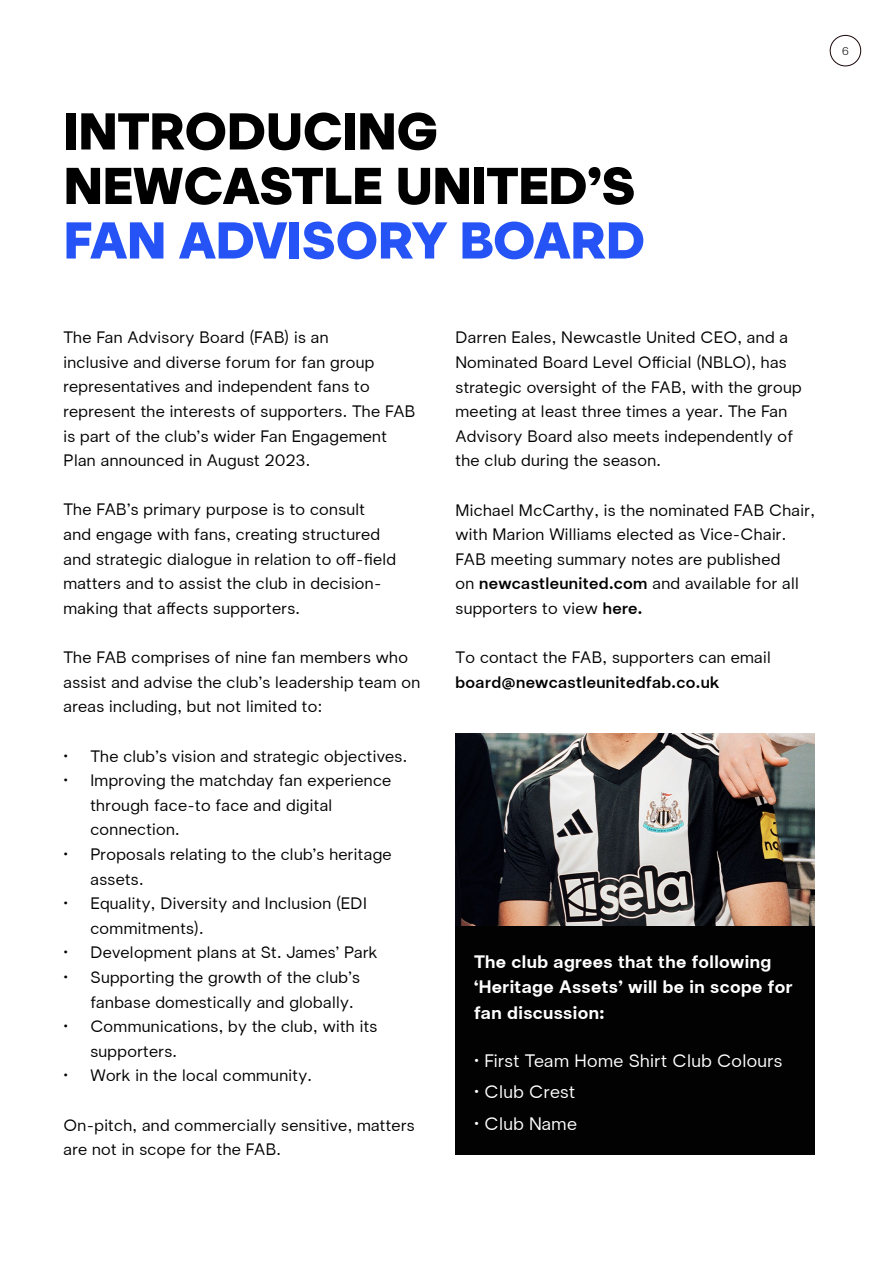
<style>
.page{position:relative;width:893px;height:1263px;background:#fff}
.page>*{position:absolute;margin:0;border:0;box-sizing:border-box;transform-origin:0 0}
.t1{font:900 51.6px/54.4px "PST Mail Sans";color:#000}
.t2{font:900 51.6px "PST Mail Sans";color:#2553f5}
.t3{font:700 18px/25.8px "PST Mail Sans";letter-spacing:.02em;color:#fff}
.t4{font:18px "PST Mail Sans";letter-spacing:.02em;color:#fff}
.t5{font:16.5px/24.6px "PST Mail Sans";letter-spacing:.02em;color:#000}
.t6{font:16.5px "PST Mail Sans Semi";letter-spacing:.02em;color:#000}
.t7{font:300 11.25px "PST Mail Sans";color:#000}
.s1{font-family:"PST Mail Sans Semi"}
</style>
<div class="page">
<div style="left:455px;top:856px;width:360px;height:299px;background:#020203"></div>
<img style="left:455px;top:733px;width:360px;height:192px">
<div style="left:830px;top:35px;width:31px;height:31px;border:1px solid #180607;border-radius:50%"></div>
<h1 class="t1" style="left:64px;top:108px;width:573px">INTRODUCING<br>NEWCASTLE UNITED’S</h1>
<h1 class="t2" style="left:64px;top:209px;width:583px">FAN ADVISORY BOARD</h1>
<p class="t5" style="left:63px;top:326px;width:353px">The Fan Advisory Board (FAB) is an<br>inclusive and diverse forum for fan group representatives and independent fans to represent the interests of supporters. The FAB is part of the club’s wider Fan Engagement Plan announced in August 2023.</p>
<p class="t5" style="left:63px;top:498px;width:334px">The FAB’s primary purpose is to consult and engage with fans, creating structured and strategic dialogue in relation to off-field matters and to assist the club in decision&shy;making that affects supporters.</p>
<p class="t5" style="left:63px;top:646px;width:358px">The FAB comprises of nine fan members who assist and advise the club’s leadership team on areas including, but not limited to:</p>
<p class="t5" style="left:63px;top:744px;width:345px">• The club’s vision and strategic objectives.</p>
<p class="t5" style="left:90px;top:769px;width:302px;text-indent:-27px">• Improving the matchday fan experience through face-to face and digital connection.</p>
<p class="t5" style="left:90px;top:842px;width:303px;text-indent:-27px">• Proposals relating to the club’s heritage assets.</p>
<p class="t5" style="left:90px;top:892px;width:278px;text-indent:-27px">• Equality, Diversity and Inclusion (EDI commitments).</p>
<p class="t5" style="left:63px;top:941px;width:316px">• Development plans at St. James’ Park</p>
<p class="t5" style="left:90px;top:965px;width:271px;text-indent:-27px">• Supporting the growth of the club’s fanbase domestically and globally.</p>
<p class="t5" style="left:90px;top:1015px;width:288px;text-indent:-27px">• Communications, by the club, with its supporters.</p>
<p class="t5" style="left:63px;top:1064px;width:250px">• Work in the local community.</p>
<p class="t5" style="left:63px;top:1113px;width:353px">On-pitch, and commercially sensitive, matters are not in scope for the FAB.</p>
<p class="t5" style="left:455px;top:326px;width:348px">Darren Eales, Newcastle United CEO, and a Nominated Board Level Official (NBLO), has strategic oversight of the FAB, with the group meeting at least three times a year. The Fan Advisory Board also meets independently of the club during the season.</p>
<p class="t5" style="left:455px;top:498px;width:361px">Michael McCarthy, is the nominated FAB Chair, with Marion Williams elected as Vice-Chair.<br>FAB meeting summary notes are published<br>on <span class="s1">newcastleunited.com</span> and available for all supporters to view <span class="s1">here.</span></p>
<p class="t5" style="left:455px;top:646px;width:317px">To contact the FAB, supporters can email</p>
<p class="t6" style="left:455px;top:672px;width:265px">board@newcastleunitedfab.co.uk</p>
<p class="t3" style="left:474px;top:950px;width:320px">The club agrees that the following ‘Heritage Assets’ will be in scope for fan discussion:</p>
<p class="t4" style="left:474px;top:1050px;width:310px">• First Team Home Shirt Club Colours</p>
<p class="t4" style="left:474px;top:1081px;width:103px">• Club Crest</p>
<p class="t4" style="left:474px;top:1113px;width:104px">• Club Name</p>
<p class="t7" style="left:842px;top:44px;width:9px">6</p>
</div>
